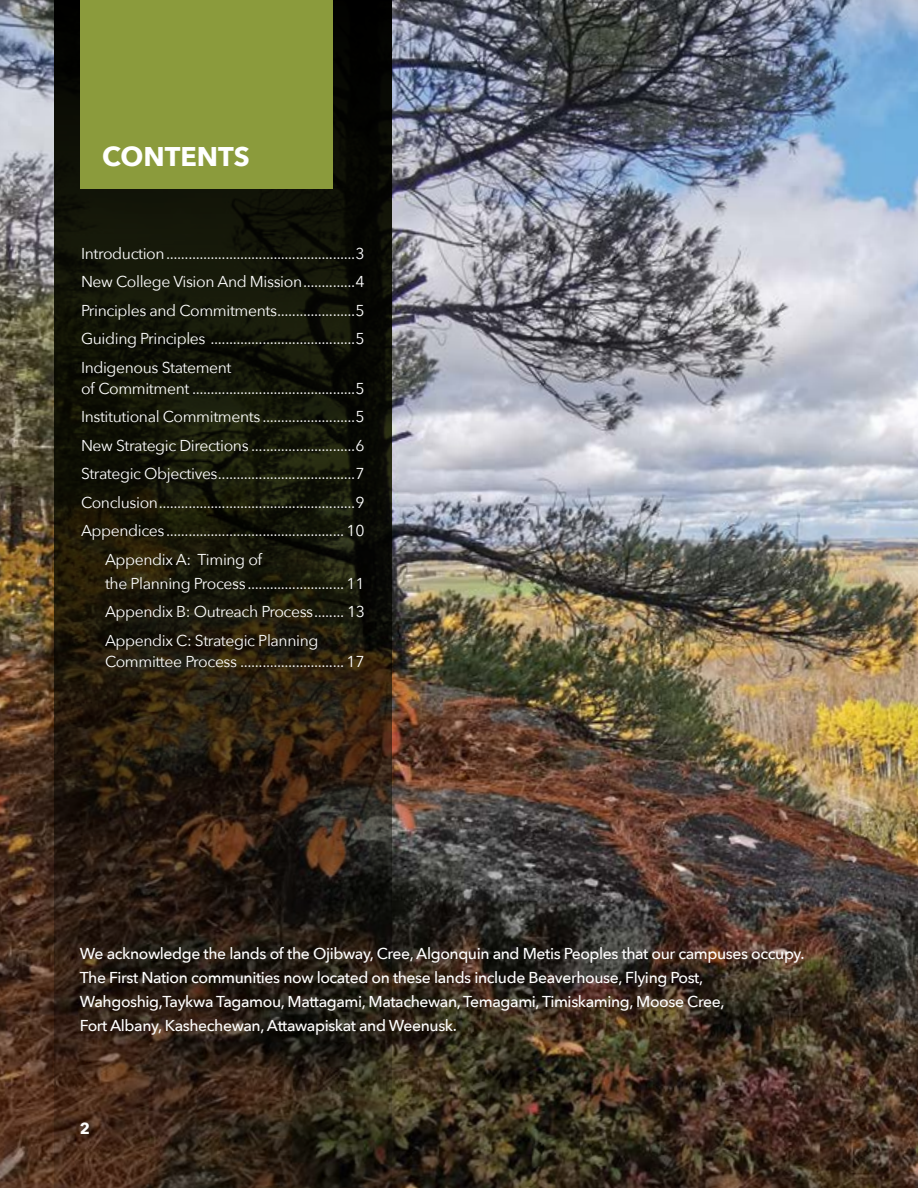
<style>
.page{position:relative;width:918px;height:1188px;background:#fff}
.page>*{position:absolute;margin:0;border:0;box-sizing:border-box;transform-origin:0 0}
.t1{font:700 27px "Avenir Next";color:#fff}
.t2{font:15.75px/28.5px "Avenir Next";letter-spacing:-.025em;color:#fff;text-align:justify}
.t3{font:500 15.75px/24px "Avenir Next";letter-spacing:-.025em;color:#fff}
.t4{font:700 15.75px "Avenir Next";color:#fff}
</style>
<div class="page">
<img style="left:0;top:0;width:918px;height:1188px">
<svg style="left:54px;top:879px;width:337px;height:309px;background:#2d2016"></svg>
<svg style="left:54px;top:0;width:337px;height:879px;background:#1b170a"></svg>
<div style="left:80px;top:0;width:252px;height:189px;background:#8b9b3c"></div>
<div style="left:77px;top:1118px;width:21px;height:24px;background:#000;opacity:.75"></div>
<h1 class="t1" style="left:102px;top:133px;width:149px">CONTENTS</h1>
<p class="t2" style="left:81px;top:238px;width:285px">Introduction...................................................3<br>New College Vision And Mission..............4<br>Principles and Commitments.....................5<br>Guiding Principles .......................................5<br>Indigenous Statement</p>
<p class="t2" style="left:81px;top:373px;width:285px">of Commitment ............................................5</p>
<p class="t2" style="left:81px;top:402px;width:285px">Institutional Commitments .........................5</p>
<p class="t2" style="left:81px;top:430px;width:285px">New Strategic Directions ............................6</p>
<p class="t2" style="left:81px;top:459px;width:285px">Strategic Objectives.....................................7</p>
<p class="t2" style="left:81px;top:487px;width:285px">Conclusion.....................................................9</p>
<p class="t2" style="left:81px;top:516px;width:285px">Appendices................................................ 10</p>
<p class="t2" style="left:105px;top:544px;width:159px">Appendix A: Timing of</p>
<p class="t2" style="left:105px;top:568px;width:261px">the Planning Process .......................... 11<br>Appendix B: Outreach Process........ 13<br>Appendix C: Strategic Planning</p>
<p class="t2" style="left:105px;top:646px;width:261px">Committee Process ............................ 17</p>
<p class="t3" style="left:80px;top:941px;width:726px">We acknowledge the lands of the Ojibway, Cree, Algonquin and Metis Peoples that our campuses occupy.<br>The First Nation communities now located on these lands include Beaverhouse, Flying Post, Wahgoshig,Taykwa Tagamou, Mattagami, Matachewan, Temagami, Timiskaming, Moose Cree,<br>Fort Albany, Kashechewan, Attawapiskat and Weenusk.</p>
<p class="t4" style="left:80px;top:1114px;width:12px">2</p>
</div>
